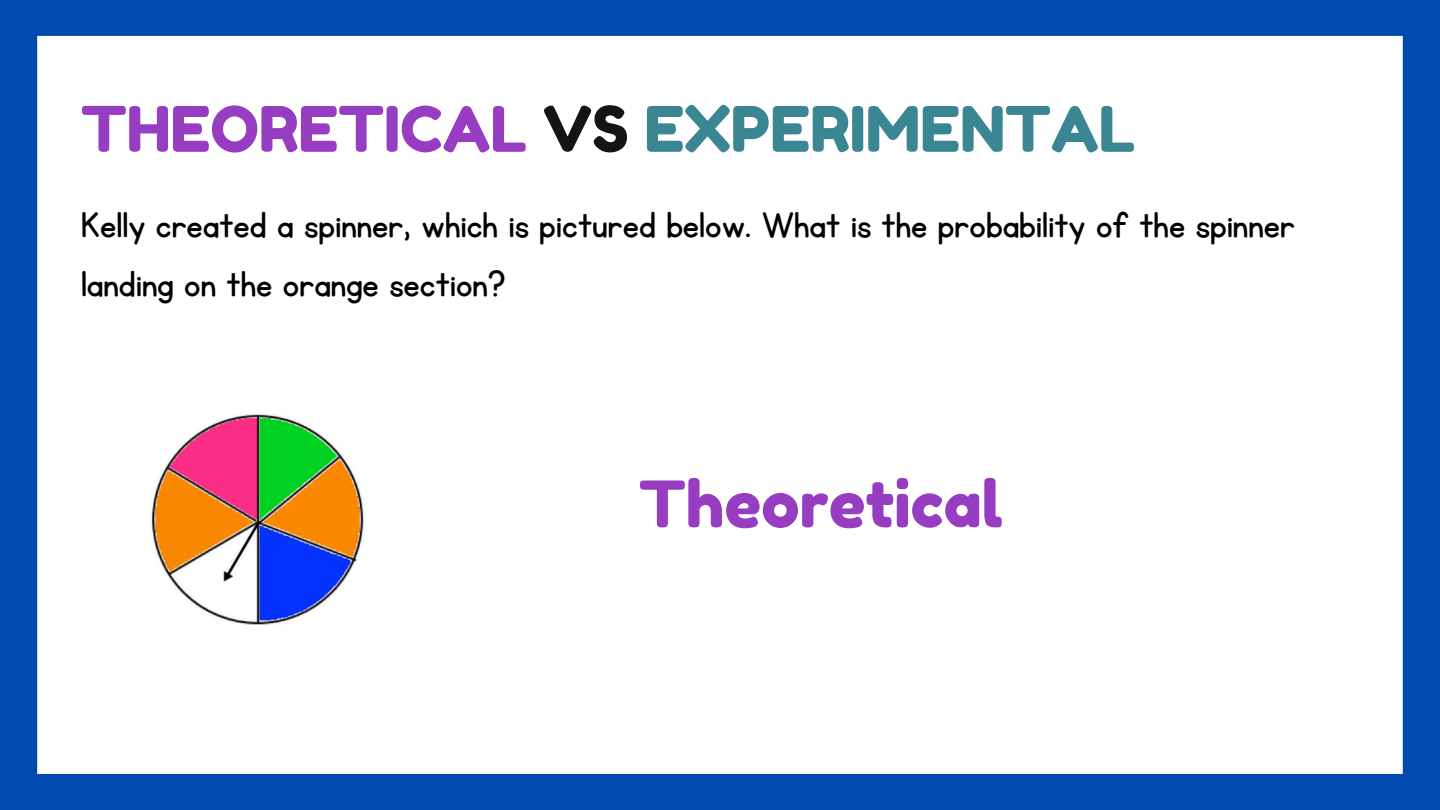
<style>
.page{position:relative;width:1440px;height:810px;background:#004aad}
.page>*{position:absolute;margin:0;border:0;box-sizing:border-box;transform-origin:0 0}
.t1{font:64px "Fredoka One";color:#963dc1}
.t2{font:62.6px "Fredoka One";color:#3b8693}
.t3{font:42px/58.5px "KG Primary Penmanship";color:#000}
.s1{color:#963dc1}
.s2{color:#131414}
</style>
<div class="page">
<div style="left:37px;top:36px;width:1366px;height:738px;background:#fff"></div>
<img style="left:99px;top:369px;width:304px;height:321px">
<p class="t2" style="left:81px;top:91px;width:1056px"><span class="s1">THEORETICAL</span> <span class="s2">VS</span> EXPERIMENTAL</p>
<h1 class="t3" style="left:81px;top:197px;width:1216px">Kelly created a spinner, which is pictured below. What is the probability of the spinner landing on the orange section?</h1>
<p class="t1" style="left:639px;top:465px;width:365px">Theoretical</p>
</div>
